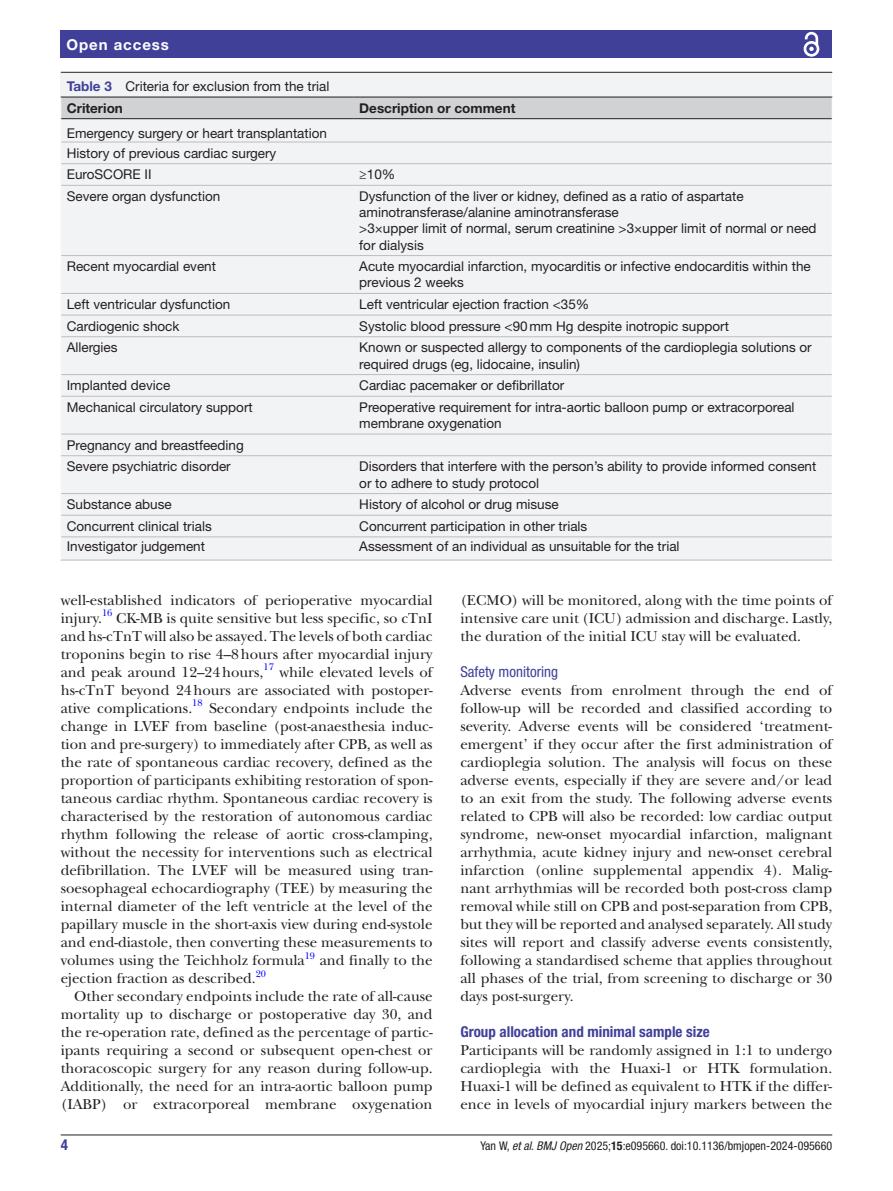
<style>
.page{position:relative;width:893px;height:1191px;background:#fff}
.page>*{position:absolute;margin:0;border:0;box-sizing:border-box;transform-origin:0 0}
.t1{font:15px/18px "New Baskerville";color:#231f20;text-align:justify}
.t2{font:700 condensed 15px "Helvetica Neue LT Std";color:#414099}
.t3{font:condensed 15px "Helvetica Neue LT Std";color:#414099}
.t4{font:700 15px "Helvetica Neue LT Std";letter-spacing:.065em;color:#fff}
.t5{font:13.5px/16.2px "Helvetica Neue LT Std";color:#231f20}
.t6{font:700 13.5px "Helvetica Neue LT Std";color:#231f20}
.t7{font:condensed 12px "Helvetica Neue LT Std";color:#231f20}
.t8{font:9.9px "New Baskerville";color:#00f}
.s1{font-weight:700;color:#414099}
.s2{font-weight:700}
.s3{font-style:italic}
</style>
<div class="page">
<hr style="left:61px;top:1134px;width:771px;height:1px;background:#231f20">
<div style="left:61px;top:31px;width:771px;height:27px;background:#414099"></div>
<svg style="left:803px;top:31px;width:17px;height:26px"></svg>
<div style="left:61px;top:73px;width:771px;height:487px;background:#f2f3f4"></div>
<hr style="left:61px;top:72px;width:771px;height:1px;background:#231f20">
<hr style="left:61px;top:185px;width:292px;height:1px;background:#bcbdc0">
<hr style="left:353px;top:185px;width:479px;height:1px;background:#bcbdc0">
<hr style="left:61px;top:255px;width:292px;height:1px;background:#bcbdc0">
<hr style="left:353px;top:255px;width:479px;height:1px;background:#bcbdc0">
<hr style="left:61px;top:293px;width:292px;height:1px;background:#bcbdc0">
<hr style="left:353px;top:293px;width:479px;height:1px;background:#bcbdc0">
<hr style="left:61px;top:315px;width:292px;height:1px;background:#bcbdc0">
<hr style="left:353px;top:315px;width:479px;height:1px;background:#bcbdc0">
<hr style="left:61px;top:336px;width:292px;height:1px;background:#bcbdc0">
<hr style="left:353px;top:336px;width:479px;height:1px;background:#bcbdc0">
<hr style="left:61px;top:374px;width:292px;height:1px;background:#bcbdc0">
<hr style="left:353px;top:374px;width:479px;height:1px;background:#bcbdc0">
<hr style="left:61px;top:396px;width:292px;height:1px;background:#bcbdc0">
<hr style="left:353px;top:396px;width:479px;height:1px;background:#bcbdc0">
<hr style="left:61px;top:434px;width:292px;height:1px;background:#bcbdc0">
<hr style="left:353px;top:434px;width:479px;height:1px;background:#bcbdc0">
<hr style="left:61px;top:455px;width:292px;height:1px;background:#bcbdc0">
<hr style="left:353px;top:455px;width:479px;height:1px;background:#bcbdc0">
<hr style="left:61px;top:493px;width:292px;height:1px;background:#bcbdc0">
<hr style="left:353px;top:493px;width:479px;height:1px;background:#bcbdc0">
<hr style="left:61px;top:515px;width:292px;height:1px;background:#bcbdc0">
<hr style="left:353px;top:515px;width:479px;height:1px;background:#bcbdc0">
<hr style="left:61px;top:536px;width:292px;height:1px;background:#bcbdc0">
<hr style="left:61px;top:560px;width:292px;height:1px;background:#bcbdc0">
<hr style="left:353px;top:536px;width:479px;height:1px;background:#bcbdc0">
<hr style="left:353px;top:560px;width:479px;height:1px;background:#bcbdc0">
<svg style="left:60px;top:97px;width:773px;height:67px"></svg>
<p class="t4" style="left:66px;top:35px;width:104px">Open access</p>
<p class="t5" style="left:67px;top:75px;width:264px;line-height:22px"><span class="s1">Table 3</span> Criteria for exclusion from the trial<br><span class="s2">Criterion</span></p>
<p class="t6" style="left:359px;top:99px;width:158px">Description or comment</p>
<p class="t5" style="left:67px;top:122px;width:262px;line-height:20.1px">Emergency surgery or heart transplantation<br>History of previous cardiac surgery</p>
<p class="t5" style="left:67px;top:166px;width:86px">EuroSCORE II</p>
<p class="t5" style="left:359px;top:166px;width:38px">≥10%</p>
<p class="t5" style="left:67px;top:188px;width:155px">Severe organ dysfunction</p>
<p class="t5" style="left:359px;top:188px;width:459px">Dysfunction of the liver or kidney, defined as a ratio of aspartate aminotransferase/alanine aminotransferase<br>&gt;3×upper limit of normal, serum creatinine &gt;3×upper limit of normal or need for dialysis</p>
<p class="t5" style="left:67px;top:258px;width:151px">Recent myocardial event</p>
<p class="t5" style="left:359px;top:258px;width:453px">Acute myocardial infarction, myocarditis or infective endocarditis within the previous 2 weeks</p>
<p class="t5" style="left:67px;top:296px;width:165px">Left ventricular dysfunction</p>
<p class="t5" style="left:359px;top:296px;width:232px">Left ventricular ejection fraction &lt;35%</p>
<p class="t5" style="left:67px;top:318px;width:114px">Cardiogenic shock</p>
<p class="t5" style="left:359px;top:318px;width:371px">Systolic blood pressure &lt;90mm Hg despite inotropic support</p>
<p class="t5" style="left:67px;top:339px;width:52px">Allergies</p>
<p class="t5" style="left:359px;top:339px;width:454px">Known or suspected allergy to components of the cardioplegia solutions or required drugs (eg, lidocaine, insulin)</p>
<p class="t5" style="left:67px;top:377px;width:105px">Implanted device</p>
<p class="t5" style="left:359px;top:377px;width:207px">Cardiac pacemaker or defibrillator</p>
<p class="t5" style="left:67px;top:399px;width:188px">Mechanical circulatory support</p>
<p class="t5" style="left:359px;top:399px;width:437px">Preoperative requirement for intra-aortic balloon pump or extracorporeal membrane oxygenation</p>
<p class="t5" style="left:67px;top:434px;width:179px;line-height:21.6px">Pregnancy and breastfeeding<br>Severe psychiatric disorder</p>
<p class="t5" style="left:359px;top:458px;width:459px">Disorders that interfere with the person’s ability to provide informed consent or to adhere to study protocol</p>
<p class="t5" style="left:67px;top:496px;width:107px">Substance abuse</p>
<p class="t5" style="left:359px;top:496px;width:201px">History of alcohol or drug misuse</p>
<p class="t5" style="left:67px;top:518px;width:147px">Concurrent clinical trials</p>
<p class="t5" style="left:359px;top:518px;width:230px">Concurrent participation in other trials</p>
<p class="t5" style="left:67px;top:538px;width:140px">Investigator judgement</p>
<p class="t5" style="left:359px;top:538px;width:322px">Assessment of an individual as unsuitable for the trial</p>
<p class="t1" style="left:61px;top:591px;width:373px">well-established indicators of perioperative myocardial injury.</p>
<p class="t8" style="left:102px;top:607px;width:12px">16</p>
<p class="t1" style="left:61px;top:609px;width:373px;text-indent:55px">CK-MB is quite sensitive but less specific, so cTnI and hs-cTnT will also be assayed. The levels of both cardiac troponins begin to rise 4–8hours after myocardial injury and peak around 12–24hours,</p>
<p class="t8" style="left:264px;top:661px;width:12px">17</p>
<p class="t1" style="left:61px;top:663px;width:373px;text-indent:219px">while elevated levels of hs-cTnT beyond 24hours are associated with postoper&shy;ative complications.</p>
<p class="t8" style="left:192px;top:697px;width:12px">18</p>
<p class="t1" style="left:61px;top:699px;width:373px;text-indent:148px">Secondary endpoints include the change in LVEF from baseline (post-anaesthesia induc&shy;tion and pre-surgery) to immediately after CPB, as well as the rate of spontaneous cardiac recovery, defined as the proportion of participants exhibiting restoration of spon&shy;taneous cardiac rhythm. Spontaneous cardiac recovery is characterised by the restoration of autonomous cardiac rhythm following the release of aortic cross-clamping, without the necessity for interventions such as electrical defibrillation. The LVEF will be measured using tran&shy;soesophageal echocardiography (TEE) by measuring the internal diameter of the left ventricle at the level of the papillary muscle in the short-axis view during end-systole and end-diastole, then converting these measurements to volumes using the Teichholz formula</p>
<p class="t8" style="left:305px;top:949px;width:12px">19</p>
<p class="t1" style="left:320px;top:951px;width:114px">and finally to the</p>
<p class="t1" style="left:61px;top:969px;width:196px">ejection fraction as described.</p>
<p class="t8" style="left:256px;top:967px;width:12px">20</p>
<p class="t1" style="left:61px;top:987px;width:373px;text-indent:13px">Other secondary endpoints include the rate of all-cause mortality up to discharge or postoperative day 30, and the re-operation rate, defined as the percentage of partic&shy;ipants requiring a second or subsequent open-chest or thoracoscopic surgery for any reason during follow-up.<br>Additionally, the need for an intra-aortic balloon pump (IABP) or extracorporeal membrane oxygenation</p>
<p class="t1" style="left:460px;top:591px;width:373px">(ECMO) will be monitored, along with the time points of intensive care unit (ICU) admission and discharge. Lastly, the duration of the initial ICU stay will be evaluated.</p>
<p class="t3" style="left:460px;top:663px;width:99px">Safety monitoring</p>
<p class="t1" style="left:460px;top:681px;width:373px">Adverse events from enrolment through the end of follow-up will be recorded and classified according to severity. Adverse events will be considered ‘treatment&shy;emergent’ if they occur after the first administration of cardioplegia solution. The analysis will focus on these adverse events, especially if they are severe and/or lead to an exit from the study. The following adverse events related to CPB will also be recorded: low cardiac output syndrome, new-onset myocardial infarction, malignant arrhythmia, acute kidney injury and new-onset cerebral infarction (online supplemental appendix 4). Malig&shy;nant arrhythmias will be recorded both post-cross clamp removal while still on CPB and post-separation from CPB, but they will be reported and analysed separately. All study sites will report and classify adverse events consistently, following a standardised scheme that applies throughout all phases of the trial, from screening to discharge or 30 days post-surgery.</p>
<p class="t2" style="left:460px;top:1023px;width:251px">Group allocation and minimal sample size</p>
<p class="t1" style="left:460px;top:1041px;width:373px">Participants will be randomly assigned in 1:1 to undergo cardioplegia with the Huaxi-1 or HTK formulation.<br>Huaxi-1 will be defined as equivalent to HTK if the differ&shy;ence in levels of myocardial injury markers between the</p>
<p class="t2" style="left:61px;top:1135px;width:9px">4</p>
<p class="t7" style="left:481px;top:1138px;width:353px">Yan W, <span class="s3">et al</span>. <span class="s3">BMJ Open</span> 2025;<span class="s2">15</span>:e095660. doi:10.1136/bmjopen-2024-095660</p>
</div>
